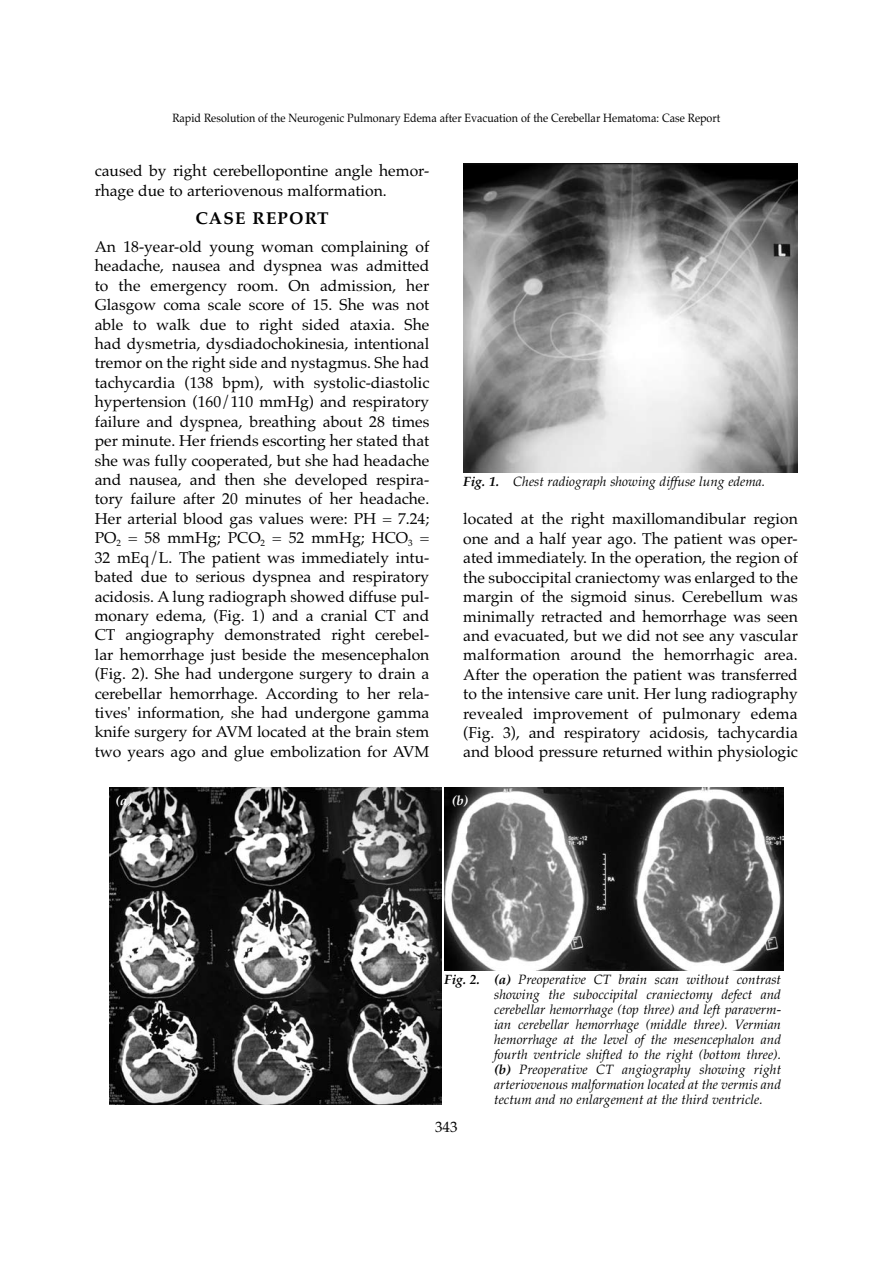
<style>
.page{position:relative;width:893px;height:1263px;background:#fff}
.page>*{position:absolute;margin:0;border:0;box-sizing:border-box;transform-origin:0 0}
.t1{font:700 17.25px "Palatino";letter-spacing:.065em;color:#000}
.t2{font:15.75px/19.4px "Palatino";color:#000;text-align:justify}
.t3{font:15px "Palatino";color:#000}
.t4{font:italic 13.5px/15px "Palatino";color:#000;text-align:justify}
.t5{font:italic 700 13.5px "Palatino";color:#fff}
.t6{font:12px "Palatino";color:#000;scale:.9 1}
.s1{font-weight:700}
</style>
<div class="page">
<img style="left:463px;top:163px;width:335px;height:309px">
<img style="left:110px;top:787px;width:331px;height:318px">
<img style="left:444px;top:787px;width:339px;height:183px">
<p class="t6" style="left:172px;top:113px;width:610px">Rapid Resolution of the Neurogenic Pulmonary Edema after Evacuation of the Cerebellar Hematoma: Case Report</p>
<p class="t2" style="left:95px;top:163px;width:336px">caused by right cerebellopontine angle hemor&shy;rhage due to arteriovenous malformation.</p>
<p class="t1" style="left:195px;top:212px;width:135px">CASE REPORT</p>
<p class="t2" style="left:95px;top:239px;width:336px">An 18-year-old young woman complaining of headache, nausea and dyspnea was admitted to the emergency room. On admission, her Glasgow coma scale score of 15. She was not able to walk due to right sided ataxia. She had dysmetria, dysdiadochokinesia, intentional tremor on the right side and nystagmus. She had tachycardia (138 bpm), with systolic-diastolic hypertension (160/110 mmHg) and respiratory failure and dyspnea, breathing about 28 times per minute. Her friends escorting her stated that she was fully cooperated, but she had headache and nausea, and then she developed respira&shy;tory failure after 20 minutes of her headache.<br>Her arterial blood gas values were: PH = 7.24; PO<sub>2</sub> = 58 mmHg; PCO<sub>2</sub> = 52 mmHg; HCO<sub>3</sub> = 32 mEq/L. The patient was immediately intu&shy;bated due to serious dyspnea and respiratory acidosis. A lung radiograph showed diffuse pul&shy;monary edema, (Fig. 1) and a cranial CT and CT angiography demonstrated right cerebel&shy;lar hemorrhage just beside the mesencephalon (Fig. 2). She had undergone surgery to drain a cerebellar hemorrhage. According to her rela&shy;tives' information, she had undergone gamma knife surgery for AVM located at the brain stem two years ago and glue embolization for AVM</p>
<p class="t4" style="left:463px;top:476px;width:303px"><span class="s1">Fig. 1.</span> Chest radiograph showing diffuse lung edema.</p>
<p class="t2" style="left:463px;top:511px;width:336px">located at the right maxillomandibular region one and a half year ago. The patient was oper&shy;ated immediately. In the operation, the region of the suboccipital craniectomy was enlarged to the margin of the sigmoid sinus. Cerebellum was minimally retracted and hemorrhage was seen and evacuated, but we did not see any vascular malformation around the hemorrhagic area.<br>After the operation the patient was transferred to the intensive care unit. Her lung radiography revealed improvement of pulmonary edema (Fig. 3), and respiratory acidosis, tachycardia and blood pressure returned within physiologic</p>
<p class="t5" style="left:116px;top:795px;width:18px">(a)</p>
<p class="t5" style="left:452px;top:795px;width:18px">(b)</p>
<p class="t4" style="left:494px;top:974px;width:288px;text-indent:-50px"><span class="s1">Fig. 2. (a)</span> Preoperative CT brain scan without contrast showing the suboccipital craniectomy defect and cerebellar hemorrhage (top three) and left paraverm&shy;ian cerebellar hemorrhage (middle three). Vermian hemorrhage at the level of the mesencephalon and fourth ventricle shifted to the right (bottom three). <span class="s1">(b)</span> Preoperative CT angiography showing right arteriovenous malformation located at the vermis and tectum and no enlargement at the third ventricle.</p>
<p class="t3" style="left:435px;top:1121px;width:24px">343</p>
</div>
